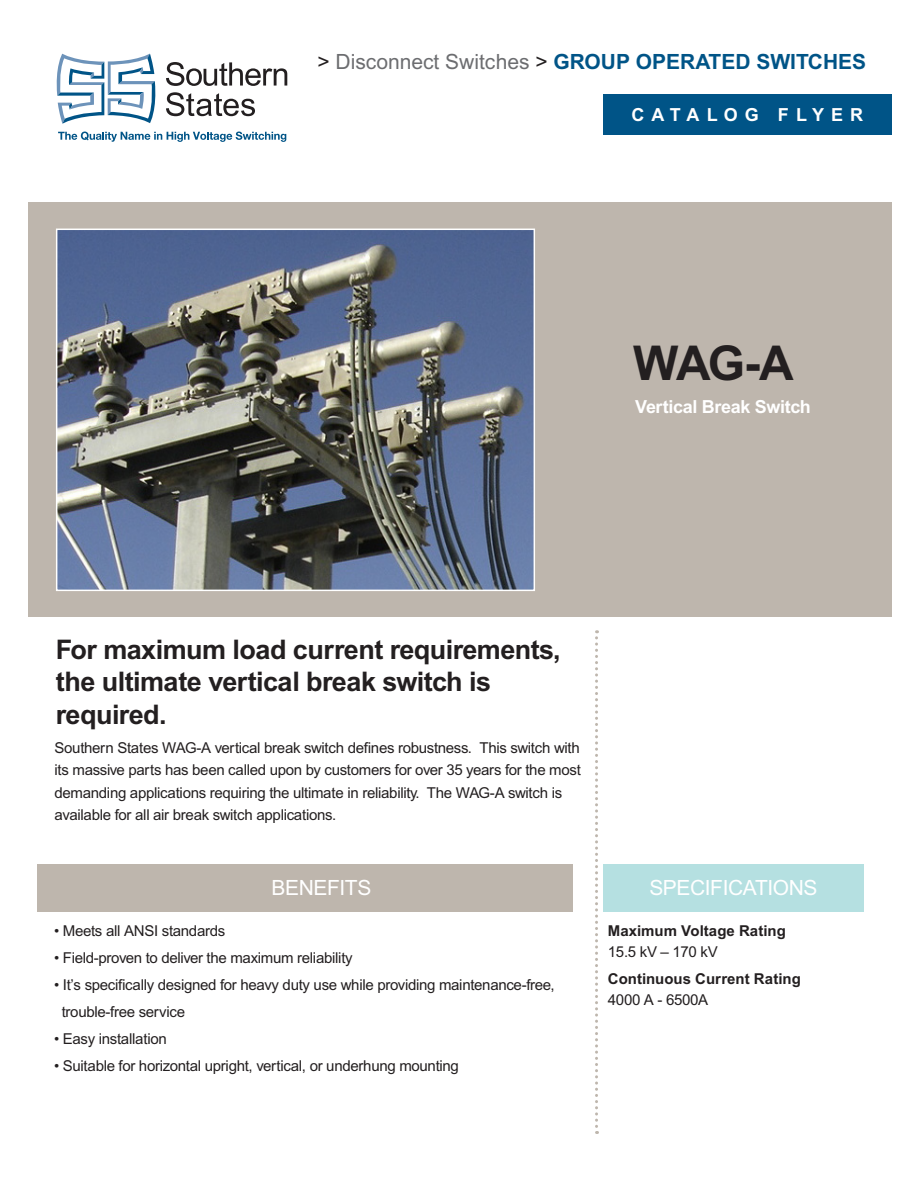
<style>
.page{position:relative;width:918px;height:1188px;background:#fff}
.page>*{position:absolute;margin:0;border:0;box-sizing:border-box;transform-origin:0 0}
.t1{font:700 48px "Arial MT Std";color:#231f20}
.t2{font:700 27px "Arial MT Std";letter-spacing:-.02em;color:#231f20}
.t3{font:700 21px "Arial MT Std";color:#005487}
.t4{font:21px "Arial MT Std";letter-spacing:-.02em;color:#fff}
.t5{font:700 18px "Arial MT Std";letter-spacing:-.015em;color:#fff}
.t6{font:700 18px "Arial MT Std";letter-spacing:.39em;color:#fff}
.t7{font:15px/22.5px "Arial MT Std";letter-spacing:-.02em;color:#231f20}
.t8{font:700 15px "Arial MT Std";color:#231f20}
.s1{font-weight:400;color:#231f20}
.s2{font-weight:400;color:#6c6d70}
</style>
<div class="page">
<div style="left:28px;top:202px;width:864px;height:415px;background:#beb6ad"></div>
<svg style="left:595px;top:630px;width:3px;height:504px"></svg>
<div style="left:37px;top:864px;width:536px;height:47px;background:#beb6ad"></div>
<img style="left:59px;top:232px;width:473px;height:356px">
<div style="left:56px;top:229px;width:479px;height:362px;border:2px solid #fff"></div>
<div style="left:603px;top:94px;width:289px;height:41px;background:#005487"></div>
<svg style="left:166px;top:62px;width:121px;height:24px"></svg>
<svg style="left:166px;top:92px;width:89px;height:24px"></svg>
<svg style="left:56px;top:54px;width:100px;height:70px"></svg>
<svg style="left:58px;top:132px;width:228px;height:10px"></svg>
<div style="left:603px;top:864px;width:261px;height:47px;background:#b5e0e1"></div>
<p class="t3" style="left:317px;top:50px;width:550px"><span class="s1">&gt;</span> <span class="s2">Disconnect Switches</span> <span class="s1">&gt;</span> GROUP OPERATED SWITCHES</p>
<p class="t6" style="left:632px;top:104px;width:233px">CATALOG FLYER</p>
<p class="t1" style="left:633px;top:335px;width:162px">WAG-A</p>
<p class="t5" style="left:635px;top:396px;width:177px">Vertical Break Switch</p>
<p class="t2" style="left:56px;top:634px;width:506px">For maximum load current requirements,</p>
<p class="t2" style="left:56px;top:666px;width:437px">the ultimate vertical break switch is</p>
<p class="t2" style="left:56px;top:698px;width:112px">required.</p>
<p class="t7" style="left:55px;top:737px;width:528px">Southern States WAG-A vertical break switch defines robustness. This switch with its massive parts has been called upon by customers for over 35 years for the most demanding applications requiring the ultimate in reliability. The WAG-A switch is available for all air break switch applications.</p>
<p class="t4" style="left:272px;top:876px;width:101px">BENEFITS</p>
<p class="t7" style="left:54px;top:920px;width:173px">• Meets all ANSI standards</p>
<p class="t7" style="left:54px;top:947px;width:300px">• Field-proven to deliver the maximum reliability</p>
<p class="t7" style="left:54px;top:974px;width:502px">• It’s specifically designed for heavy duty use while providing maintenance-free,</p>
<p class="t7" style="left:62px;top:1001px;width:125px">trouble-free service</p>
<p class="t7" style="left:54px;top:1028px;width:114px">• Easy installation</p>
<p class="t7" style="left:54px;top:1055px;width:406px">• Suitable for horizontal upright, vertical, or underhung mounting</p>
<p class="t4" style="left:649px;top:876px;width:170px">SPECIFICATIONS</p>
<p class="t8" style="left:608px;top:922px;width:180px">Maximum Voltage Rating</p>
<p class="t7" style="left:608px;top:941px;width:111px">15.5 kV – 170 kV</p>
<p class="t8" style="left:608px;top:970px;width:194px">Continuous Current Rating</p>
<p class="t7" style="left:608px;top:989px;width:102px">4000 A - 6500A</p>
</div>
